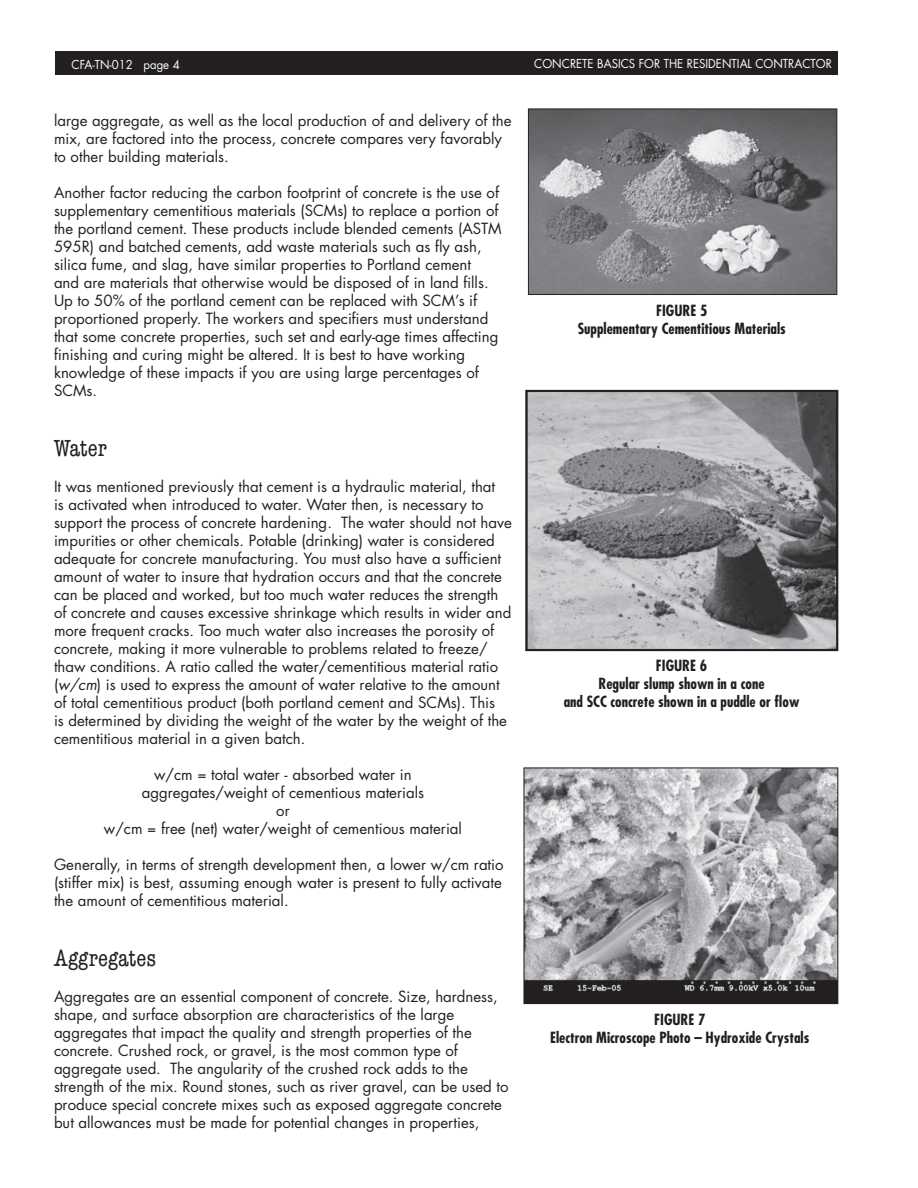
<style>
.page{position:relative;width:918px;height:1188px;background:#fff}
.page>*{position:absolute;margin:0;border:0;box-sizing:border-box;transform-origin:0 0}
.t1{font:condensed 24px "American Typewriter";color:#231f20}
.t2{font:15px/18px "Futura Std";color:#231f20}
.t3{font:700 condensed 15px/18px "Futura Std";color:#231f20;text-align:center}
.t4{font:12px "Futura Std";color:#fff;scale:.95 1}
.s1{font-style:italic}
</style>
<div class="page">
<img style="left:523px;top:767px;width:316px;height:238px">
<img style="left:525px;top:389px;width:314px;height:263px">
<img style="left:527px;top:108px;width:311px;height:187px">
<div style="left:55px;top:51px;width:783px;height:24px;background:#231f20"></div>
<p class="t4" style="left:72px;top:57px;width:115px">CFA-TN-012 page 4</p>
<p class="t4" style="left:534px;top:56px;width:315px">CONCRETE BASICS FOR THE RESIDENTIAL CONTRACTOR</p>
<p class="t2" style="left:54px;top:111px;width:459px">large aggregate, as well as the local production of and delivery of the mix, are factored into the process, concrete compares very favorably to other building materials.</p>
<p class="t2" style="left:54px;top:183px;width:449px">Another factor reducing the carbon footprint of concrete is the use of supplementary cementitious materials (SCMs) to replace a portion of the portland cement. These products include blended cements (ASTM 595R) and batched cements, add waste materials such as fly ash, silica fume, and slag, have similar properties to Portland cement<br>and are materials that otherwise would be disposed of in land fills.<br>Up to 50% of the portland cement can be replaced with SCM’s if proportioned properly. The workers and specifiers must understand that some concrete properties, such set and early-age times affecting finishing and curing might be altered. It is best to have working knowledge of these impacts if you are using large percentages of SCMs.</p>
<h1 class="t1" style="left:54px;top:430px;width:55px">Water</h1>
<p class="t2" style="left:54px;top:477px;width:459px">It was mentioned previously that cement is a hydraulic material, that<br>is activated when introduced to water. Water then, is necessary to support the process of concrete hardening. The water should not have impurities or other chemicals. Potable (drinking) water is considered adequate for concrete manufacturing. You must also have a sufficient amount of water to insure that hydration occurs and that the concrete can be placed and worked, but too much water reduces the strength of concrete and causes excessive shrinkage which results in wider and more frequent cracks. Too much water also increases the porosity of concrete, making it more vulnerable to problems related to freeze/ thaw conditions. A ratio called the water/cementitious material ratio (<span class="s1">w/cm</span>) is used to express the amount of water relative to the amount of total cementitious product (both portland cement and SCMs). This<br>is determined by dividing the weight of the water by the weight of the cementitious material in a given batch.</p>
<p class="t2" style="left:104px;top:765px;width:360px;text-align:center">w/cm = total water - absorbed water in aggregates/weight of cementious materials<br>or<br>w/cm = free (net) water/weight of cementious material</p>
<p class="t2" style="left:54px;top:855px;width:451px;text-align:justify">Generally, in terms of strength development then, a lower w/cm ratio (stiffer mix) is best, assuming enough water is present to fully activate the amount of cementitious material.</p>
<h1 class="t1" style="left:54px;top:940px;width:104px">Aggregates</h1>
<p class="t2" style="left:54px;top:987px;width:456px">Aggregates are an essential component of concrete. Size, hardness, shape, and surface absorption are characteristics of the large aggregates that impact the quality and strength properties of the concrete. Crushed rock, or gravel, is the most common type of aggregate used. The angularity of the crushed rock adds to the strength of the mix. Round stones, such as river gravel, can be used to produce special concrete mixes such as exposed aggregate concrete but allowances must be made for potential changes in properties,</p>
<p class="t3" style="left:578px;top:301px;width:210px">FIGURE 5<br>Supplementary Cementitious Materials</p>
<p class="t3" style="left:564px;top:657px;width:237px">FIGURE 6<br>Regular slump shown in a cone<br>and SCC concrete shown in a puddle or flow</p>
<p class="t3" style="left:550px;top:1011px;width:261px">FIGURE 7<br>Electron Microscope Photo – Hydroxide Crystals</p>
</div>
